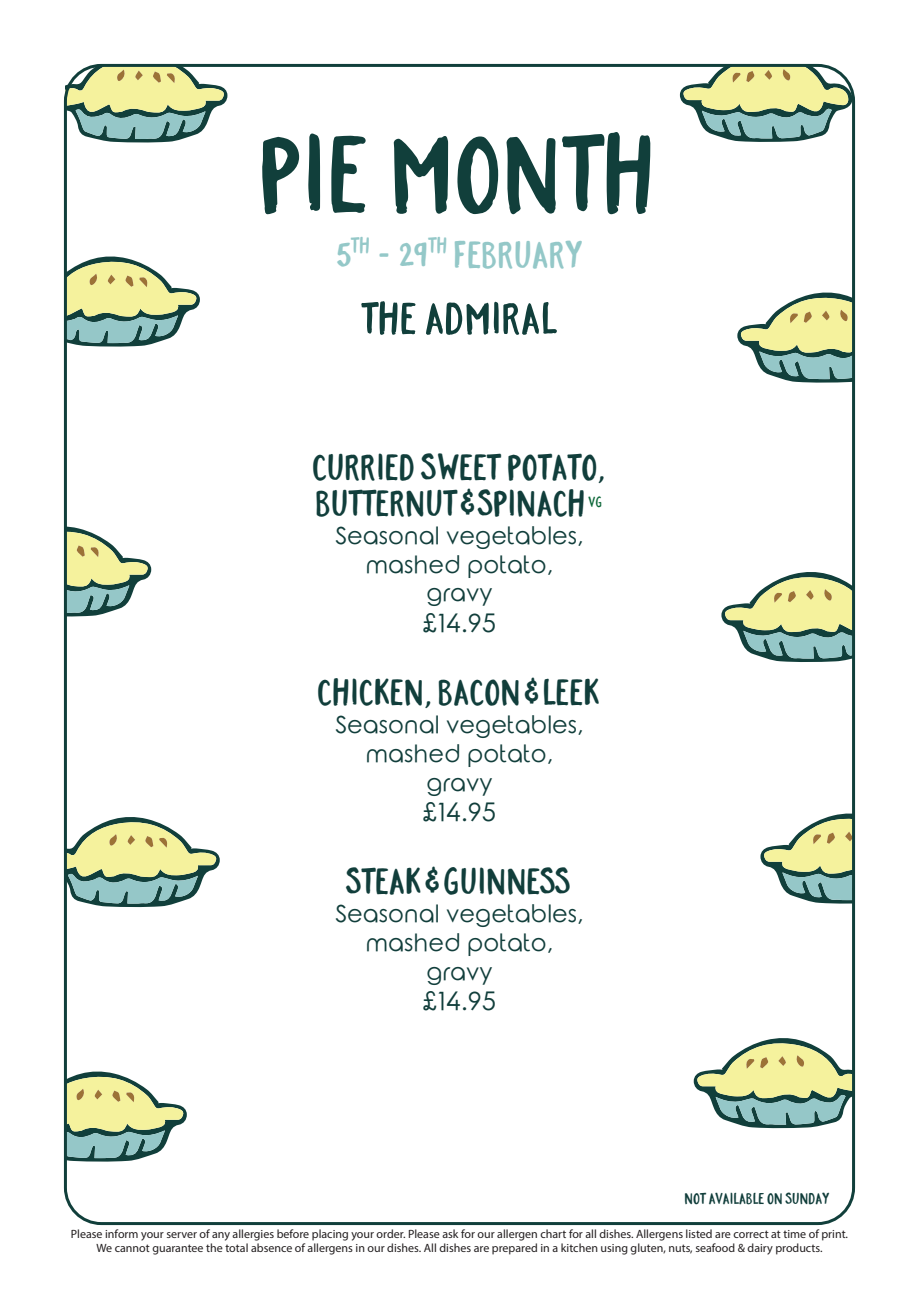
<style>
.page{position:relative;width:919px;height:1289px;background:#fff}
.page>*{position:absolute;margin:0;border:0;box-sizing:border-box;transform-origin:0 0}
.t1{font:124.5px "Hunterswood";color:#113f3b}
.t2{font:51px "Hunterswood";color:#113f3b}
.t3{font:43.5px "Hunterswood";color:#94c8c8}
.t4{font:42px/36px "Hunterswood";color:#113e3b}
.t5{font:25.5px "Rounded Elegance";color:#113e3b}
.t6{font:24px/28.8px "Rounded Elegance";color:#113e3b;text-align:center}
.t7{font:18px "Hunterswood";color:#113e3b}
.t8{font:16.65px "Hunterswood";color:#0c6638}
.t9{font:12px/14.4px "Myriad Pro";color:#231f20;text-align:center}
</style>
<div class="page">
<svg style="left:737px;top:292px;width:114px;height:91px"></svg>
<svg style="left:760px;top:813px;width:91px;height:91px"></svg>
<svg style="left:68px;top:256px;width:132px;height:91px"></svg>
<svg style="left:679px;top:65px;width:172px;height:77px"></svg>
<svg style="left:721px;top:572px;width:130px;height:90px"></svg>
<svg style="left:693px;top:1038px;width:158px;height:90px"></svg>
<svg style="left:68px;top:526px;width:83px;height:91px"></svg>
<svg style="left:68px;top:1071px;width:119px;height:90px"></svg>
<svg style="left:68px;top:817px;width:152px;height:90px"></svg>
<svg style="left:65px;top:65px;width:162px;height:78px"></svg>
<h1 class="t1" style="left:261px;top:91px;width:398px">PIE MONTH</h1>
<h3 class="t3" style="left:337px;top:226px;width:248px">5<sup>TH</sup> - 29<sup>TH</sup> FEBRUARY</h3>
<h2 class="t2" style="left:362px;top:284px;width:197px">THE ADMIRAL</h2>
<h3 class="t4" style="left:313px;top:445px;width:294px">CURRIED SWEET POTATO,<br>BUTTERNUT &amp; SPINACH</h3>
<h3 class="t8" style="left:589px;top:490px;width:15px">VG</h3>
<h3 class="t6" style="left:335px;top:524px;width:250px">Seasonal vegetables, mashed potato, gravy</h3>
<h3 class="t5" style="left:423px;top:608px;width:75px">£14.95</h3>
<h3 class="t4" style="left:318px;top:670px;width:284px">CHICKEN, BACON &amp; LEEK</h3>
<h3 class="t6" style="left:335px;top:713px;width:250px">Seasonal vegetables, mashed potato, gravy</h3>
<h3 class="t5" style="left:423px;top:797px;width:75px">£14.95</h3>
<h3 class="t4" style="left:347px;top:859px;width:225px">STEAK &amp; GUINNESS</h3>
<h3 class="t6" style="left:335px;top:902px;width:250px">Seasonal vegetables, mashed potato, gravy</h3>
<h3 class="t5" style="left:423px;top:986px;width:75px">£14.95</h3>
<h3 class="t7" style="left:684px;top:1186px;width:146px">NOT AVAILABLE ON SUNDAY</h3>
<p class="t9" style="left:71px;top:1226px;width:778px">Please inform your server of any allergies before placing your order. Please ask for our allergen chart for all dishes. Allergens listed are correct at time of print.<br>We cannot guarantee the total absence of allergens in our dishes. All dishes are prepared in a kitchen using gluten, nuts, seafood &amp; dairy products.</p>
</div>
